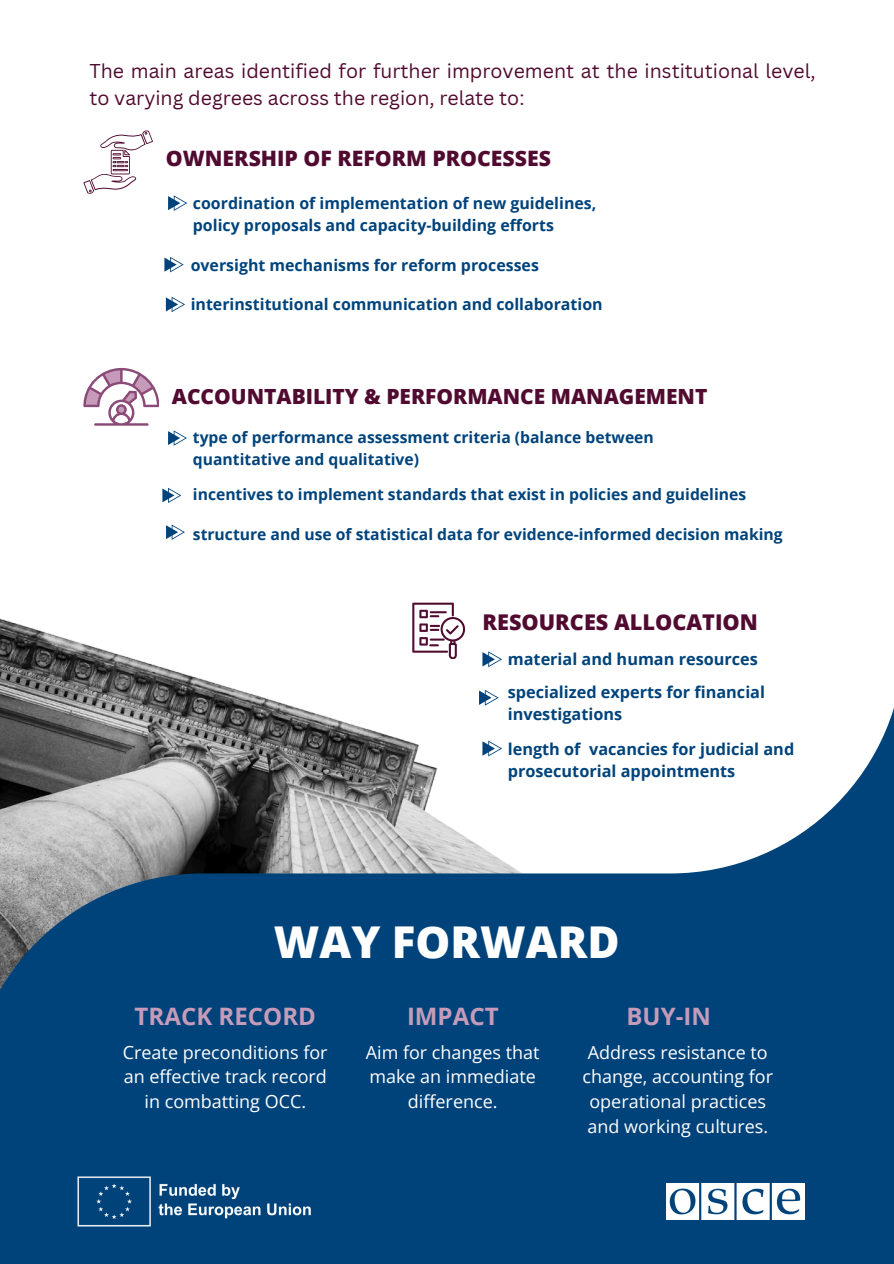
<style>
.page{position:relative;width:894px;height:1264px;background:#fff}
.page>*{position:absolute;margin:0;border:0;box-sizing:border-box;transform-origin:0 0}
.t1{font:800 43.8px "Open Sans";color:#fff}
.t2{font:700 24px "Open Sans";color:#c69bb9}
.t3{font:800 21.75px "Open Sans";color:#510b30}
.t4{font:800 21.3px "Open Sans";color:#510b30}
.t5{font:800 20.85px "Open Sans";color:#510b30}
.t6{font:19.5px/27px "Canva Sans";color:#510b30}
.t7{font:18px/24.8px "Open Sans";color:#fff;text-align:center}
.t8{font:700 16.2px/22.4px "Open Sans";color:#00437b}
.t9{font:700 15.9px/21.9px "Open Sans";color:#00437b}
.t10{font:700 15.75px/21.6px "Open Sans";color:#00437b}
</style>
<div class="page">
<img style="left:0;top:487px;width:466px;height:169px">
<svg style="left:0;top:656px;width:893px;height:607px;fill:#00437b"></svg>
<svg style="left:482px;top:651px;width:19px;height:16px"></svg>
<svg style="left:479px;top:689px;width:19px;height:16px"></svg>
<svg style="left:482px;top:740px;width:19px;height:16px"></svg>
<svg style="left:412px;top:602px;width:53px;height:57px"></svg>
<svg style="left:168px;top:195px;width:19px;height:16px"></svg>
<svg style="left:164px;top:257px;width:19px;height:15px"></svg>
<svg style="left:83px;top:130px;width:70px;height:64px"></svg>
<svg style="left:166px;top:296px;width:19px;height:16px"></svg>
<svg style="left:168px;top:430px;width:19px;height:16px"></svg>
<svg style="left:162px;top:488px;width:19px;height:15px"></svg>
<svg style="left:166px;top:524px;width:19px;height:16px"></svg>
<svg style="left:83px;top:368px;width:76px;height:57px"></svg>
<img style="left:666px;top:1183px;width:138px;height:36px">
<img style="left:75px;top:1174px;width:245px;height:54px">
<p class="t6" style="left:89px;top:57px;width:727px">The main areas identified for further improvement at the institutional level, to varying degrees across the region, relate to:</p>
<p class="t4" style="left:166px;top:143px;width:386px">OWNERSHIP OF REFORM PROCESSES</p>
<p class="t9" style="left:193px;top:192px;width:405px">coordination of implementation of new guidelines, policy proposals and capacity-building efforts</p>
<p class="t9" style="left:191px;top:253px;width:349px">oversight mechanisms for reform processes</p>
<p class="t9" style="left:191px;top:293px;width:413px">interinstitutional communication and collaboration</p>
<p class="t5" style="left:172px;top:382px;width:537px">ACCOUNTABILITY &amp; PERFORMANCE MANAGEMENT</p>
<p class="t10" style="left:193px;top:426px;width:462px">type of performance assessment criteria (balance between quantitative and qualitative)</p>
<h2 class="t10" style="left:193px;top:483px;width:554px">incentives to implement standards that exist in policies and guidelines</h2>
<h5 class="t10" style="left:193px;top:522px;width:591px">structure and use of statistical data for evidence-informed decision making</h5>
<h3 class="t3" style="left:482px;top:606px;width:277px">RESOURCES ALLOCATION</h3>
<p class="t8" style="left:507px;top:648px;width:251px">material and human resources</p>
<p class="t8" style="left:507px;top:680px;width:259px">specialized experts for financial investigations</p>
<p class="t8" style="left:507px;top:737px;width:288px">length of vacancies for judicial and prosecutorial appointments</p>
<p class="t1" style="left:274px;top:910px;width:347px">WAY FORWARD</p>
<p class="t2" style="left:135px;top:999px;width:183px">TRACK RECORD</p>
<p class="t2" style="left:407px;top:999px;width:93px">IMPACT</p>
<p class="t2" style="left:626px;top:999px;width:86px">BUY-IN</p>
<p class="t7" style="left:123px;top:1039px;width:206px">Create preconditions for an effective track record in combatting OCC.</p>
<p class="t7" style="left:582px;top:1039px;width:192px">Address resistance to change, accounting for operational practices and working cultures.</p>
<p class="t7" style="left:365px;top:1039px;width:175px">Aim for changes that make an immediate difference.</p>
</div>
